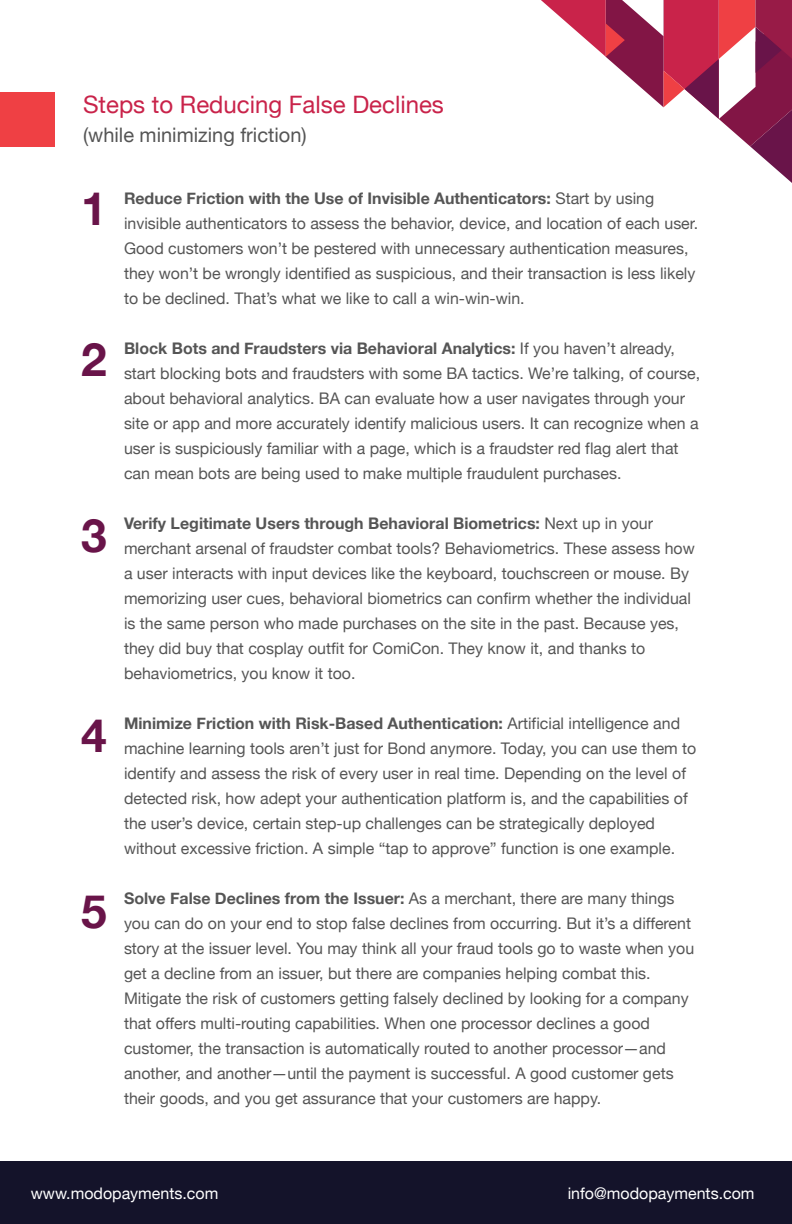
<style>
.page{position:relative;width:792px;height:1224px;background:#fff}
.page>*{position:absolute;margin:0;border:0;box-sizing:border-box;transform-origin:0 0}
.t1{font:700 46px "Helvetica Neue";color:#691449}
.t2{font:24px "Helvetica Neue";color:#c9234a}
.t3{font:20px "Helvetica Neue";color:#555}
.t4{font:16px/25px "Helvetica Neue";color:#555}
.t5{font:16px "Helvetica Neue";color:#fff}
.s1{font-weight:700}
</style>
<div class="page">
<div style="left:0;top:92px;width:55px;height:55px;background:#ef4044"></div>
<svg style="left:541px;top:0;width:251px;height:183px"></svg>
<div style="left:0;top:1161px;width:792px;height:63px;background:#14132a"></div>
<h2 class="t2" style="left:83px;top:87px;width:362px">Steps to Reducing False Declines</h2>
<p class="t3" style="left:83px;top:120px;width:225px">(while minimizing friction)</p>
<h1 class="t1" style="left:81px;top:172px;width:27px">1</h1>
<h1 class="t1" style="left:81px;top:323px;width:27px">2</h1>
<h1 class="t1" style="left:81px;top:499px;width:27px">3</h1>
<h1 class="t1" style="left:81px;top:699px;width:27px">4</h1>
<h1 class="t1" style="left:81px;top:875px;width:27px">5</h1>
<p class="t4" style="left:124px;top:187px;width:576px"><span class="s1">Reduce Friction with the Use of Invisible Authenticators:</span> Start by using invisible authenticators to assess the behavior, device, and location of each user.<br>Good customers won’t be pestered with unnecessary authentication measures, they won’t be wrongly identified as suspicious, and their transaction is less likely to be declined. That’s what we like to call a win-win-win.</p>
<p class="t4" style="left:124px;top:337px;width:578px"><span class="s1">Block Bots and Fraudsters via Behavioral Analytics:</span> If you haven’t already, start blocking bots and fraudsters with some BA tactics. We’re talking, of course, about behavioral analytics. BA can evaluate how a user navigates through your site or app and more accurately identify malicious users. It can recognize when a user is suspiciously familiar with a page, which is a fraudster red flag alert that can mean bots are being used to make multiple fraudulent purchases.</p>
<p class="t4" style="left:124px;top:512px;width:572px"><span class="s1">Verify Legitimate Users through Behavioral Biometrics:</span> Next up in your merchant arsenal of fraudster combat tools? Behaviometrics. These assess how a user interacts with input devices like the keyboard, touchscreen or mouse. By memorizing user cues, behavioral biometrics can confirm whether the individual is the same person who made purchases on the site in the past. Because yes, they did buy that cosplay outfit for ComiCon. They know it, and thanks to behaviometrics, you know it too.</p>
<p class="t4" style="left:124px;top:712px;width:574px"><span class="s1">Minimize Friction with Risk-Based Authentication:</span> Artificial intelligence and machine learning tools aren’t just for Bond anymore. Today, you can use them to identify and assess the risk of every user in real time. Depending on the level of detected risk, how adept your authentication platform is, and the capabilities of the user’s device, certain step-up challenges can be strategically deployed without excessive friction. A simple “tap to approve” function is one example.</p>
<p class="t4" style="left:124px;top:886px;width:572px"><span class="s1">Solve False Declines from the Issuer:</span> As a merchant, there are many things you can do on your end to stop false declines from occurring. But it’s a different story at the issuer level. You may think all your fraud tools go to waste when you get a decline from an issuer, but there are companies helping combat this.<br>Mitigate the risk of customers getting falsely declined by looking for a company that offers multi-routing capabilities. When one processor declines a good customer, the transaction is automatically routed to another processor—and another, and another—until the payment is successful. A good customer gets their goods, and you get assurance that your customers are happy.</p>
<p class="t5" style="left:31px;top:1182px;width:189px">www.modopayments.com</p>
<p class="t5" style="left:568px;top:1182px;width:188px">info@modopayments.com</p>
</div>
